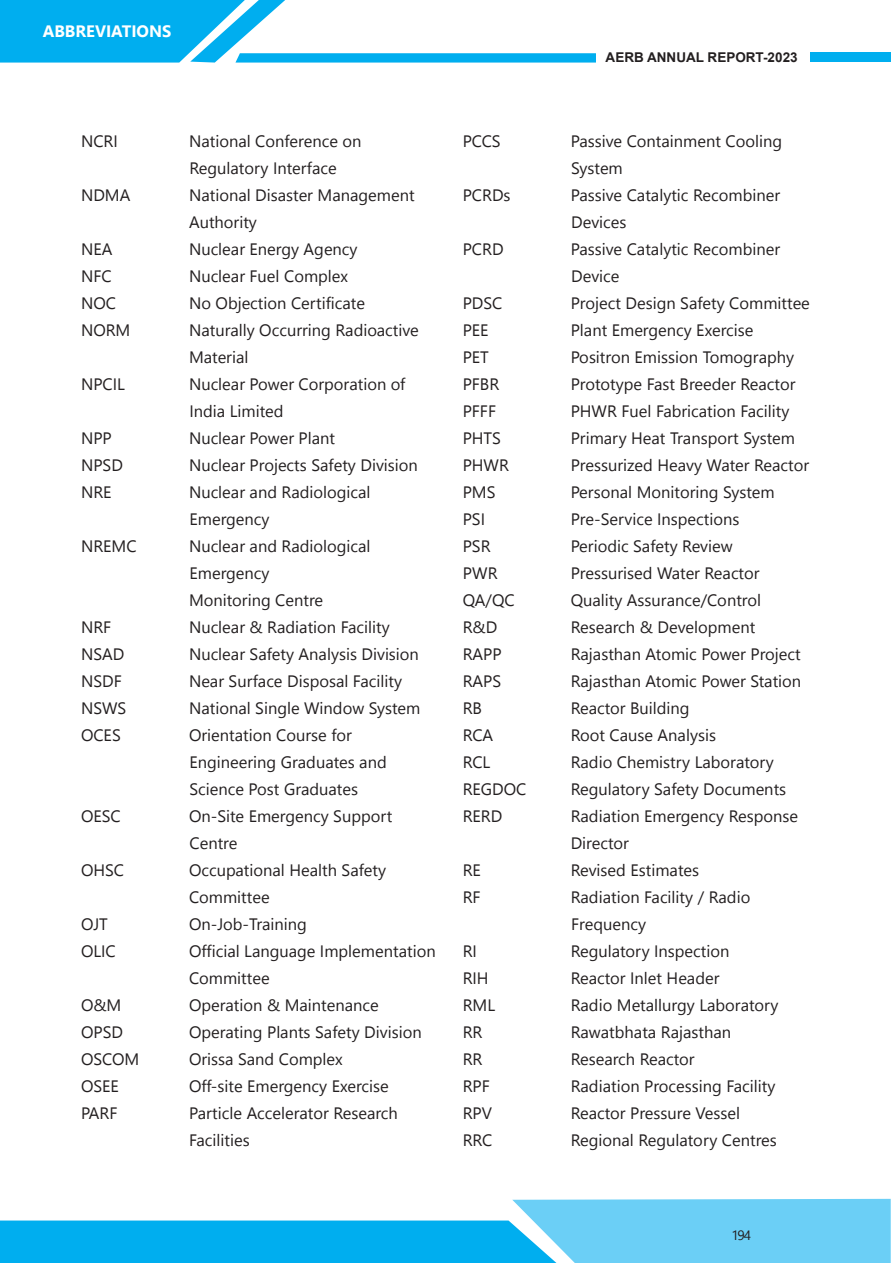
<style>
.page{position:relative;width:893px;height:1263px;background:#fff}
.page>*{position:absolute;margin:0;border:0;box-sizing:border-box;transform-origin:0 0}
.Body_Text_11{font:16.5px/27px "Nirmala UI";color:#231f20}
.Sub-Headline{font:700 16.5px "Nirmala UI";color:#fff}
.t1{font:700 13.5px "Arial";color:#231f20}
.t2{font:13.5px "Nirmala UI";color:#231f20}
</style>
<div class="page">
<svg style="left:0;top:1199px;width:891px;height:64px"></svg>
<div style="left:810px;top:53px;width:81px;height:9px;background:#00aeef"></div>
<svg style="left:0;top:0;width:596px;height:63px"></svg>
<p class="Sub-Headline" style="left:43px;top:18px;width:130px">ABBREVIATIONS</p>
<p class="Body_Text_11" style="left:81px;top:127px;width:38px">NCRI</p>
<p class="Body_Text_11" style="left:189px;top:127px;width:174px">National Conference on<br>Regulatory Interface</p>
<p class="Body_Text_11" style="left:81px;top:181px;width:51px">NDMA</p>
<p class="Body_Text_11" style="left:189px;top:181px;width:227px">National Disaster Management<br>Authority</p>
<p class="Body_Text_11" style="left:81px;top:235px;width:33px">NEA</p>
<p class="Body_Text_11" style="left:189px;top:235px;width:170px">Nuclear Energy Agency</p>
<p class="Body_Text_11" style="left:81px;top:262px;width:32px">NFC</p>
<p class="Body_Text_11" style="left:189px;top:262px;width:161px">Nuclear Fuel Complex</p>
<p class="Body_Text_11" style="left:81px;top:289px;width:36px">NOC</p>
<p class="Body_Text_11" style="left:189px;top:289px;width:177px">No Objection Certificate</p>
<p class="Body_Text_11" style="left:81px;top:316px;width:51px">NORM</p>
<p class="Body_Text_11" style="left:189px;top:316px;width:231px">Naturally Occurring Radioactive<br>Material</p>
<p class="Body_Text_11" style="left:81px;top:370px;width:45px">NPCIL</p>
<p class="Body_Text_11" style="left:189px;top:370px;width:218px">Nuclear Power Corporation of<br>India Limited</p>
<p class="Body_Text_11" style="left:81px;top:424px;width:32px">NPP</p>
<p class="Body_Text_11" style="left:189px;top:424px;width:148px">Nuclear Power Plant</p>
<p class="Body_Text_11" style="left:81px;top:451px;width:43px">NPSD</p>
<p class="Body_Text_11" style="left:189px;top:451px;width:230px">Nuclear Projects Safety Division</p>
<p class="Body_Text_11" style="left:81px;top:478px;width:32px">NRE</p>
<p class="Body_Text_11" style="left:189px;top:478px;width:183px">Nuclear and Radiological<br>Emergency</p>
<p class="Body_Text_11" style="left:81px;top:532px;width:57px">NREMC</p>
<p class="Body_Text_11" style="left:189px;top:532px;width:183px">Nuclear and Radiological<br>Emergency</p>
<p class="Body_Text_11" style="left:189px;top:586px;width:136px">Monitoring Centre</p>
<p class="Body_Text_11" style="left:81px;top:613px;width:32px">NRF</p>
<p class="Body_Text_11" style="left:189px;top:613px;width:202px">Nuclear &amp; Radiation Facility</p>
<p class="Body_Text_11" style="left:81px;top:640px;width:45px">NSAD</p>
<p class="Body_Text_11" style="left:189px;top:640px;width:231px">Nuclear Safety Analysis Division</p>
<p class="Body_Text_11" style="left:81px;top:667px;width:42px">NSDF</p>
<p class="Body_Text_11" style="left:189px;top:667px;width:214px">Near Surface Disposal Facility</p>
<p class="Body_Text_11" style="left:81px;top:694px;width:47px">NSWS</p>
<p class="Body_Text_11" style="left:189px;top:694px;width:233px">National Single Window System</p>
<p class="Body_Text_11" style="left:81px;top:721px;width:41px">OCES</p>
<p class="Body_Text_11" style="left:189px;top:721px;width:199px">Orientation Course for<br>Engineering Graduates and<br>Science Post Graduates</p>
<p class="Body_Text_11" style="left:81px;top:802px;width:41px">OESC</p>
<p class="Body_Text_11" style="left:189px;top:802px;width:205px">On-Site Emergency Support<br>Centre</p>
<p class="Body_Text_11" style="left:81px;top:856px;width:45px">OHSC</p>
<p class="Body_Text_11" style="left:189px;top:856px;width:199px">Occupational Health Safety<br>Committee</p>
<p class="Body_Text_11" style="left:81px;top:910px;width:28px">OJT</p>
<p class="Body_Text_11" style="left:189px;top:910px;width:119px">On-Job-Training</p>
<p class="Body_Text_11" style="left:81px;top:937px;width:36px">OLIC</p>
<p class="Body_Text_11" style="left:189px;top:937px;width:248px">Official Language Implementation<br>Committee</p>
<p class="Body_Text_11" style="left:81px;top:991px;width:42px">O&amp;M</p>
<p class="Body_Text_11" style="left:189px;top:991px;width:191px">Operation &amp; Maintenance</p>
<p class="Body_Text_11" style="left:81px;top:1018px;width:44px">OPSD</p>
<p class="Body_Text_11" style="left:189px;top:1018px;width:234px">Operating Plants Safety Division</p>
<p class="Body_Text_11" style="left:81px;top:1045px;width:60px">OSCOM</p>
<p class="Body_Text_11" style="left:189px;top:1045px;width:155px">Orissa Sand Complex</p>
<p class="Body_Text_11" style="left:81px;top:1072px;width:39px">OSEE</p>
<p class="Body_Text_11" style="left:189px;top:1072px;width:201px">Off-site Emergency Exercise</p>
<p class="Body_Text_11" style="left:81px;top:1099px;width:38px">PARF</p>
<p class="Body_Text_11" style="left:189px;top:1099px;width:210px">Particle Accelerator Research<br>Facilities</p>
<p class="t1" style="left:606px;top:48px;width:194px">AERB ANNUAL REPORT-2023</p>
<p class="Body_Text_11" style="left:463px;top:127px;width:39px">PCCS</p>
<p class="Body_Text_11" style="left:571px;top:127px;width:213px">Passive Containment Cooling<br>System</p>
<p class="Body_Text_11" style="left:463px;top:181px;width:49px">PCRDs</p>
<p class="Body_Text_11" style="left:571px;top:181px;width:211px">Passive Catalytic Recombiner<br>Devices</p>
<p class="Body_Text_11" style="left:463px;top:235px;width:42px">PCRD</p>
<p class="Body_Text_11" style="left:571px;top:235px;width:211px">Passive Catalytic Recombiner<br>Device</p>
<p class="Body_Text_11" style="left:463px;top:289px;width:41px">PDSC</p>
<p class="Body_Text_11" style="left:571px;top:289px;width:241px">Project Design Safety Committee</p>
<p class="Body_Text_11" style="left:463px;top:316px;width:27px">PEE</p>
<p class="Body_Text_11" style="left:571px;top:316px;width:184px">Plant Emergency Exercise</p>
<p class="Body_Text_11" style="left:463px;top:343px;width:28px">PET</p>
<p class="Body_Text_11" style="left:571px;top:343px;width:225px">Positron Emission Tomography</p>
<p class="Body_Text_11" style="left:463px;top:370px;width:38px">PFBR</p>
<p class="Body_Text_11" style="left:571px;top:370px;width:226px">Prototype Fast Breeder Reactor</p>
<p class="Body_Text_11" style="left:463px;top:397px;width:35px">PFFF</p>
<p class="Body_Text_11" style="left:571px;top:397px;width:220px">PHWR Fuel Fabrication Facility</p>
<p class="Body_Text_11" style="left:463px;top:424px;width:40px">PHTS</p>
<p class="Body_Text_11" style="left:571px;top:424px;width:226px">Primary Heat Transport System</p>
<p class="Body_Text_11" style="left:463px;top:451px;width:48px">PHWR</p>
<p class="Body_Text_11" style="left:571px;top:451px;width:240px">Pressurized Heavy Water Reactor</p>
<p class="Body_Text_11" style="left:463px;top:478px;width:34px">PMS</p>
<p class="Body_Text_11" style="left:571px;top:478px;width:205px">Personal Monitoring System</p>
<p class="Body_Text_11" style="left:463px;top:505px;width:24px">PSI</p>
<p class="Body_Text_11" style="left:571px;top:505px;width:170px">Pre-Service Inspections</p>
<p class="Body_Text_11" style="left:463px;top:532px;width:29px">PSR</p>
<p class="Body_Text_11" style="left:571px;top:532px;width:164px">Periodic Safety Review</p>
<p class="Body_Text_11" style="left:463px;top:559px;width:36px">PWR</p>
<p class="Body_Text_11" style="left:571px;top:559px;width:190px">Pressurised Water Reactor</p>
<p class="Body_Text_11" style="left:463px;top:586px;width:53px">QA/QC</p>
<p class="Body_Text_11" style="left:571px;top:586px;width:192px">Quality Assurance/Control</p>
<p class="Body_Text_11" style="left:463px;top:613px;width:36px">R&amp;D</p>
<p class="Body_Text_11" style="left:571px;top:613px;width:186px">Research &amp; Development</p>
<p class="Body_Text_11" style="left:463px;top:640px;width:40px">RAPP</p>
<p class="Body_Text_11" style="left:571px;top:640px;width:232px">Rajasthan Atomic Power Project</p>
<p class="Body_Text_11" style="left:463px;top:667px;width:40px">RAPS</p>
<p class="Body_Text_11" style="left:571px;top:667px;width:232px">Rajasthan Atomic Power Station</p>
<p class="Body_Text_11" style="left:463px;top:694px;width:21px">RB</p>
<p class="Body_Text_11" style="left:571px;top:694px;width:120px">Reactor Building</p>
<p class="Body_Text_11" style="left:463px;top:721px;width:32px">RCA</p>
<p class="Body_Text_11" style="left:571px;top:721px;width:147px">Root Cause Analysis</p>
<p class="Body_Text_11" style="left:463px;top:748px;width:29px">RCL</p>
<p class="Body_Text_11" style="left:571px;top:748px;width:205px">Radio Chemistry Laboratory</p>
<p class="Body_Text_11" style="left:463px;top:775px;width:65px">REGDOC</p>
<p class="Body_Text_11" style="left:571px;top:775px;width:217px">Regulatory Safety Documents</p>
<p class="Body_Text_11" style="left:463px;top:802px;width:41px">RERD</p>
<p class="Body_Text_11" style="left:571px;top:802px;width:229px">Radiation Emergency Response<br>Director</p>
<p class="Body_Text_11" style="left:463px;top:856px;width:20px">RE</p>
<p class="Body_Text_11" style="left:571px;top:856px;width:130px">Revised Estimates</p>
<p class="Body_Text_11" style="left:463px;top:883px;width:19px">RF</p>
<p class="Body_Text_11" style="left:571px;top:883px;width:181px">Radiation Facility / Radio<br>Frequency</p>
<p class="Body_Text_11" style="left:463px;top:937px;width:16px">RI</p>
<p class="Body_Text_11" style="left:571px;top:937px;width:160px">Regulatory Inspection</p>
<p class="Body_Text_11" style="left:463px;top:964px;width:27px">RIH</p>
<p class="Body_Text_11" style="left:571px;top:964px;width:150px">Reactor Inlet Header</p>
<p class="Body_Text_11" style="left:463px;top:991px;width:34px">RML</p>
<p class="Body_Text_11" style="left:571px;top:991px;width:209px">Radio Metallurgy Laboratory</p>
<p class="Body_Text_11" style="left:463px;top:1018px;width:21px">RR</p>
<p class="Body_Text_11" style="left:571px;top:1018px;width:162px">Rawatbhata Rajasthan</p>
<p class="Body_Text_11" style="left:463px;top:1045px;width:21px">RR</p>
<p class="Body_Text_11" style="left:571px;top:1045px;width:125px">Research Reactor</p>
<p class="Body_Text_11" style="left:463px;top:1072px;width:29px">RPF</p>
<p class="Body_Text_11" style="left:571px;top:1072px;width:206px">Radiation Processing Facility</p>
<p class="Body_Text_11" style="left:463px;top:1099px;width:31px">RPV</p>
<p class="Body_Text_11" style="left:571px;top:1099px;width:171px">Reactor Pressure Vessel</p>
<p class="Body_Text_11" style="left:463px;top:1126px;width:31px">RRC</p>
<p class="Body_Text_11" style="left:571px;top:1126px;width:208px">Regional Regulatory Centres</p>
<p class="t2" style="left:731px;top:1224px;width:21px">194</p>
</div>
